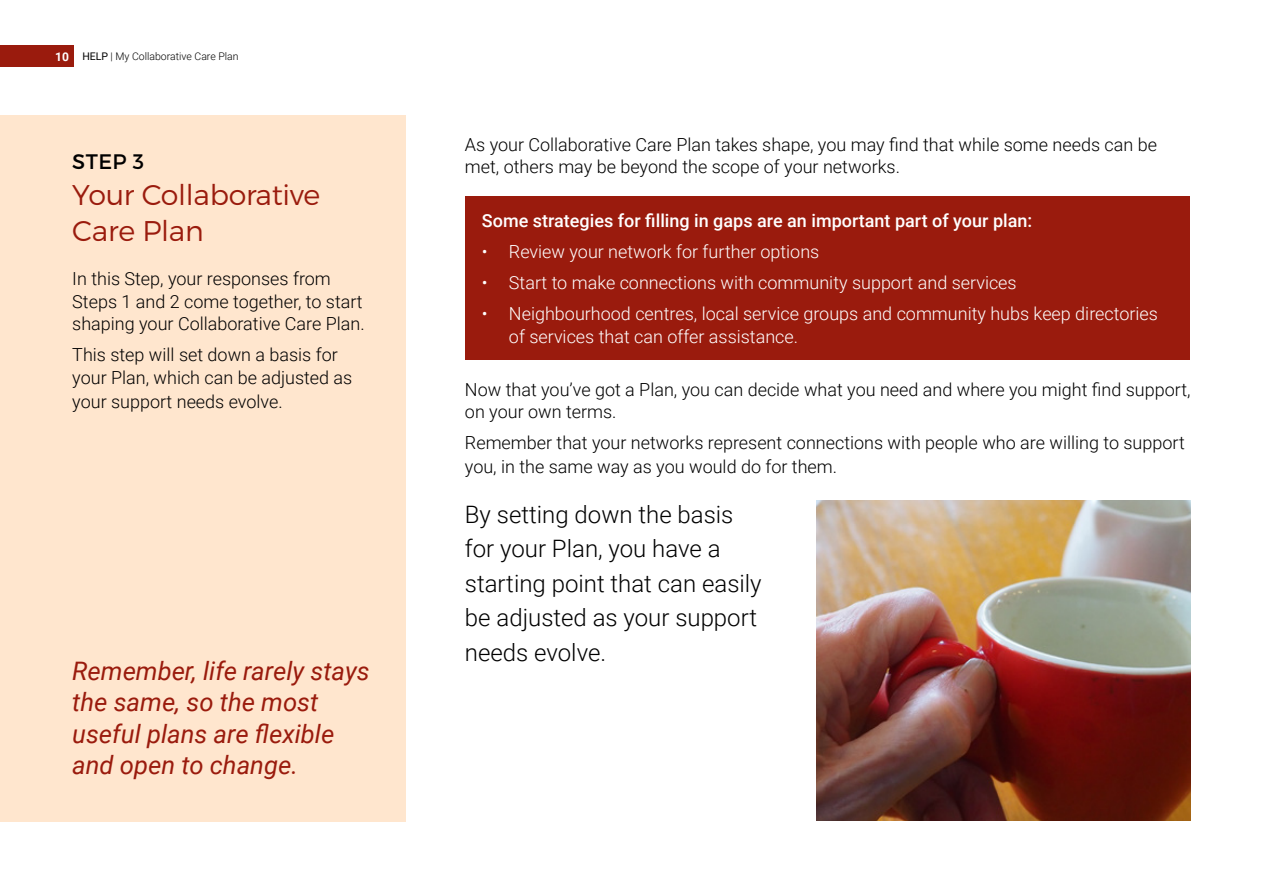
<style>
.page{position:relative;width:1263px;height:893px;background:#fff}
.page>*{position:absolute;margin:0;border:0;box-sizing:border-box;transform-origin:0 0}
.t1{font:300 28.5px/36px "Montserrat";letter-spacing:-.01em;color:#9a1b0d}
.t2{font:italic 25.5px/31.5px "Roboto";color:#9a1b0d}
.t3{font:300 24px/34.5px "Roboto";color:#000}
.t4{font:21px "Montserrat";color:#000}
.t5{font:300 18px/22.5px "Roboto";color:#000}
.t6{font:300 18px/22.5px "Roboto";color:#fff}
.t7{font:500 18px "Roboto";color:#fff}
.t8{font:300 10.5px "Roboto";color:#000}
.s1{font-weight:700;font-size:12px;color:#fff}
.s2{font-weight:400}
</style>
<div class="page">
<div style="left:0;top:46px;width:73px;height:21px;background:#9a1b0d"></div>
<div style="left:0;top:115px;width:405px;height:707px;background:#ffe6ce"></div>
<img style="left:816px;top:500px;width:375px;height:321px">
<div style="left:465px;top:197px;width:724px;height:163px;background:#9a1b0d"></div>
<p class="t8" style="left:55px;top:49px;width:185px"><span class="s1">10</span> <span class="s2">HELP</span> | My Collaborative Care Plan</p>
<p class="t4" style="left:72px;top:149px;width:73px">STEP 3</p>
<h1 class="t1" style="left:72px;top:177px;width:249px">Your Collaborative<br>Care Plan</h1>
<p class="t5" style="left:72px;top:267px;width:294px">In this Step, your responses from<br>Steps 1 and 2 come together, to start shaping your Collaborative Care Plan.</p>
<p class="t5" style="left:72px;top:342px;width:282px;line-height:23.2px">This step will set down a basis for your Plan, which can be adjusted as your support needs evolve.</p>
<h2 class="t2" style="left:72px;top:654px;width:299px">Remember, life rarely stays the same, so the most useful plans are flexible and open to change.</h2>
<p class="t5" style="left:465px;top:132px;width:693px">As your Collaborative Care Plan takes shape, you may find that while some needs can be met, others may be beyond the scope of your networks.</p>
<p class="t7" style="left:482px;top:208px;width:552px">Some strategies for filling in gaps are an important part of your plan:</p>
<p class="t6" style="left:482px;top:240px;width:339px">• Review your network for further options</p>
<p class="t6" style="left:482px;top:271px;width:536px">• Start to make connections with community support and services</p>
<p class="t6" style="left:509px;top:302px;width:650px;text-indent:-27px">• Neighbourhood centres, local service groups and community hubs keep directories of services that can offer assistance.</p>
<p class="t5" style="left:465px;top:377px;width:727px">Now that you’ve got a Plan, you can decide what you need and where you might find support, on your own terms.</p>
<p class="t5" style="left:465px;top:430px;width:721px;line-height:24px">Remember that your networks represent connections with people who are willing to support you, in the same way as you would do for them.</p>
<h3 class="t3" style="left:465px;top:496px;width:298px">By setting down the basis for your Plan, you have a starting point that can easily be adjusted as your support needs evolve.</h3>
</div>
